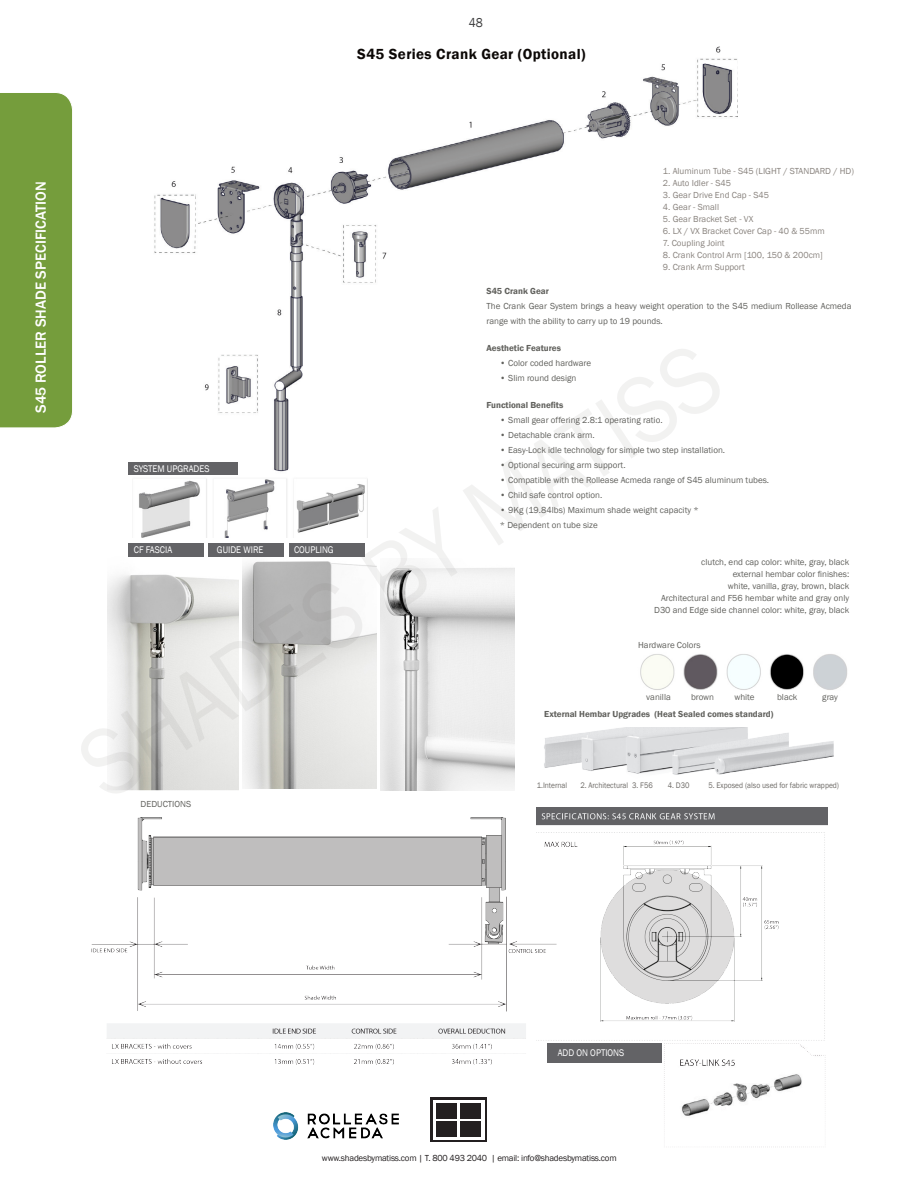
<style>
.page{position:relative;width:918px;height:1188px;background:#fff}
.page>*{position:absolute;margin:0;border:0;box-sizing:border-box;transform-origin:0 0}
.t1{font:600 15px "Franklin Gothic";letter-spacing:.025em;color:#0c0806}
.t2{font:500 15px "Franklin Gothic";color:#fff}
.t3{font:13.2px "Franklin Gothic";color:#3e3e3f;scale:.91 1}
.t4{font:9.9px "Franklin Gothic";color:#fff;scale:.91 1}
.t5{font:9px/15px "Franklin Gothic";color:#61615d}
.t6{font:9px "Franklin Gothic";color:#89837e}
.t7{font:600 9px "Franklin Gothic";color:#61615d}
.t8{font:9px "Franklin Gothic";letter-spacing:-.025em;color:#231f20}
.t9{font:8.25px "Franklin Gothic";color:#6e6b67;scale:.91 1}
</style>
<div class="page">
<div style="left:430px;top:1098px;width:57px;height:44px;background:#231f20"></div>
<div style="left:433px;top:1100px;width:52px;height:40px;background:#fff"></div>
<div style="left:436px;top:1103px;width:21px;height:16px;background:#231f20"></div>
<div style="left:460px;top:1103px;width:21px;height:16px;background:#231f20"></div>
<div style="left:436px;top:1121px;width:21px;height:16px;background:#231f20"></div>
<div style="left:460px;top:1121px;width:21px;height:16px;background:#231f20"></div>
<img style="left:128px;top:46px;width:610px;height:429px">
<img style="left:107px;top:555px;width:131px;height:227px">
<img style="left:242px;top:555px;width:134px;height:227px">
<img style="left:380px;top:568px;width:134px;height:214px">
<img style="left:91px;top:782px;width:446px;height:283px">
<img style="left:274px;top:1112px;width:125px;height:28px">
<div style="left:0;top:92px;width:73px;height:336px;background:#759d3c"></div>
<img style="left:537px;top:807px;width:290px;height:237px">
<img style="left:660px;top:1039px;width:167px;height:109px">
<div style="left:547px;top:1044px;width:115px;height:19px;background:#636366"></div>
<img style="left:139px;top:479px;width:229px;height:59px">
<div style="left:129px;top:462px;width:109px;height:12px;background:#636366"></div>
<div style="left:129px;top:543px;width:75px;height:14px;background:#636366"></div>
<div style="left:289px;top:543px;width:75px;height:14px;background:#636366"></div>
<div style="left:209px;top:543px;width:75px;height:14px;background:#636366"></div>
<img style="left:640px;top:654px;width:207px;height:36px">
<img style="left:530px;top:728px;width:304px;height:58px">
<p class="t2" style="left:31px;top:413px;width:233px;rotate:-90deg">S45 ROLLER SHADE SPECIFICATION</p>
<p class="t3" style="left:469px;top:15px;width:17px">48</p>
<p class="t1" style="left:357px;top:44px;width:230px">S45 Series Crank Gear (Optional)</p>
<p class="t4" style="left:134px;top:462px;width:85px">SYSTEM UPGRADES</p>
<p class="t4" style="left:134px;top:543px;width:44px">CF FASCIA</p>
<p class="t4" style="left:217px;top:543px;width:53px">GUIDE WIRE</p>
<p class="t4" style="left:294px;top:543px;width:45px">COUPLING</p>
<p class="t5" style="left:141px;top:797px;width:52px">DEDUCTIONS</p>
<p class="t6" style="left:663px;top:165px;width:193px">1. Aluminum Tube - S45 (LIGHT / STANDARD / HD)</p>
<p class="t6" style="left:663px;top:177px;width:70px">2. Auto Idler - S45</p>
<p class="t6" style="left:663px;top:189px;width:108px">3. Gear Drive End Cap - S45</p>
<p class="t6" style="left:663px;top:201px;width:58px">4. Gear - Small</p>
<p class="t6" style="left:663px;top:213px;width:92px">5. Gear Bracket Set - VX</p>
<p class="t6" style="left:663px;top:225px;width:163px">6. LX / VX Bracket Cover Cap - 40 &amp; 55mm</p>
<p class="t6" style="left:663px;top:237px;width:63px">7. Coupling Joint</p>
<p class="t6" style="left:663px;top:249px;width:161px">8. Crank Control Arm [100, 150 &amp; 200cm]</p>
<p class="t6" style="left:663px;top:261px;width:84px">9. Crank Arm Support</p>
<p class="t7" style="left:486px;top:285px;width:64px">S45 Crank Gear</p>
<p class="t5" style="left:486px;top:298px;width:367px">The Crank Gear System brings a heavy weight operation to the S45 medium Rollease Acmeda range with the ability to carry up to 19 pounds.</p>
<p class="t7" style="left:486px;top:342px;width:76px">Aesthetic Features</p>
<p class="t5" style="left:500px;top:355px;width:93px">• Color coded hardware</p>
<p class="t5" style="left:500px;top:370px;width:78px">• Slim round design</p>
<p class="t7" style="left:486px;top:399px;width:78px">Functional Benefits</p>
<p class="t5" style="left:500px;top:412px;width:164px">• Small gear offering 2.8:1 operating ratio.</p>
<p class="t5" style="left:500px;top:427px;width:96px">• Detachable crank arm.</p>
<p class="t5" style="left:500px;top:442px;width:227px">• Easy-Lock idle technology for simple two step installation.</p>
<p class="t5" style="left:500px;top:457px;width:127px">• Optional securing arm support.</p>
<p class="t5" style="left:500px;top:472px;width:271px">• Compatible with the Rollease Acmeda range of S45 aluminum tubes.</p>
<p class="t5" style="left:500px;top:487px;width:104px">• Child safe control option.</p>
<p class="t5" style="left:500px;top:502px;width:200px">• 9Kg (19.84lbs) Maximum shade weight capacity *</p>
<p class="t5" style="left:500px;top:517px;width:99px">* Dependent on tube size</p>
<p class="t5" style="left:701px;top:555px;width:150px">clutch, end cap color: white, gray, black</p>
<p class="t5" style="left:733px;top:567px;width:118px">external hembar color finishes:</p>
<p class="t5" style="left:728px;top:579px;width:123px">white, vanilla, gray, brown, black</p>
<p class="t5" style="left:661px;top:591px;width:190px">Architectural and F56 hembar white and gray only</p>
<p class="t5" style="left:654px;top:603px;width:197px">D30 and Edge side channel color: white, gray, black</p>
<p class="t5" style="left:638px;top:637px;width:64px">Hardware Colors</p>
<p class="t5" style="left:646px;top:690px;width:26px">vanilla</p>
<p class="t5" style="left:691px;top:690px;width:25px">brown</p>
<p class="t5" style="left:734px;top:690px;width:22px">white</p>
<p class="t5" style="left:777px;top:690px;width:22px">black</p>
<p class="t5" style="left:822px;top:690px;width:17px">gray</p>
<p class="t7" style="left:544px;top:708px;width:231px">External Hembar Upgrades (Heat Sealed comes standard)</p>
<p class="t9" style="left:537px;top:780px;width:35px">1.Internal</p>
<p class="t9" style="left:580px;top:780px;width:81px">2. Architectural 3. F56</p>
<p class="t9" style="left:668px;top:780px;width:25px">4. D30</p>
<p class="t9" style="left:708px;top:780px;width:145px">5. Exposed (also used for fabric wrapped)</p>
<p class="t4" style="left:558px;top:1047px;width:75px">ADD ON OPTIONS</p>
<p class="t8" style="left:322px;top:1152px;width:296px">www.shadesbymatiss.com | T. 800 493 2040 | email: info@shadesbymatiss.com</p>
</div>
